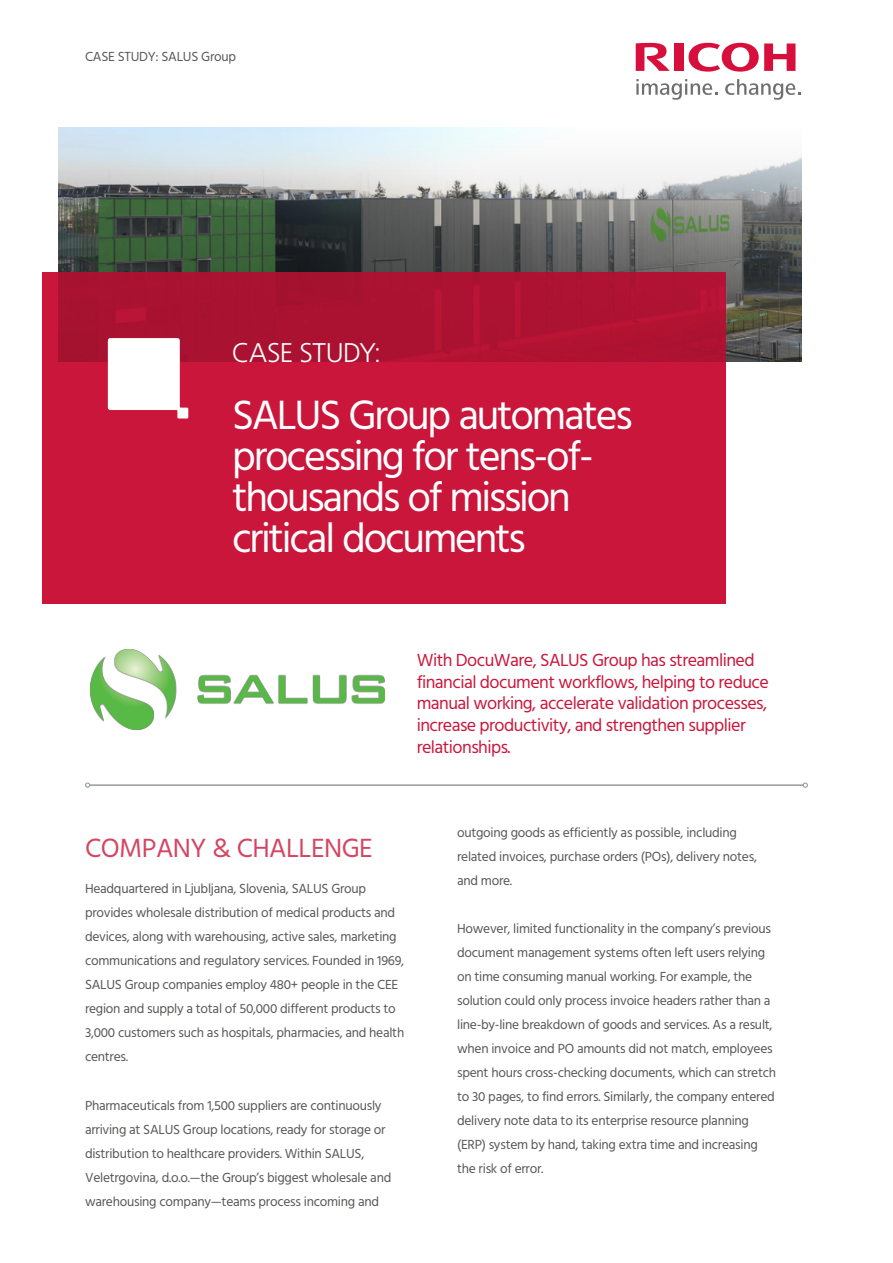
<style>
.page{position:relative;width:893px;height:1263px;background:#fff}
.page>*{position:absolute;margin:0;border:0;box-sizing:border-box;transform-origin:0 0}
.t1{font:42px/40.8px "Hind";letter-spacing:-.055em;color:#fff}
.t2{font:27px "Hind";letter-spacing:-.02em;color:#d44562}
.t3{font:300 27px "Frutiger";letter-spacing:-.02em;color:#fff}
.t4{font:18px/21.6px "Hind";letter-spacing:-.03em;color:#ca163b}
.t5{font:13.5px/24px "Hind";letter-spacing:-.02em;color:#575756}
</style>
<div class="page">
<img style="left:59px;top:127px;width:743px;height:234px">
<svg style="left:43px;top:272px;width:682px;height:332px;background:#c21538"></svg>
<hr style="left:90px;top:784px;width:713px;height:2px;background:#919aa0">
<svg style="left:85px;top:782px;width:5px;height:6px"></svg>
<svg style="left:803px;top:782px;width:5px;height:6px"></svg>
<svg style="left:108px;top:338px;width:80px;height:80px"></svg>
<svg style="left:688px;top:43px;width:107px;height:29px"></svg>
<div style="left:674px;top:44px;width:9px;height:27px;background:#d60f3c"></div>
<svg style="left:636px;top:43px;width:34px;height:28px"></svg>
<svg style="left:636px;top:79px;width:81px;height:21px"></svg>
<svg style="left:725px;top:79px;width:75px;height:21px"></svg>
<img style="left:90px;top:649px;width:295px;height:81px">
<p class="t5" style="left:85px;top:46px;width:153px">CASE STUDY: SALUS Group</p>
<h2 class="t3" style="left:232px;top:337px;width:151px">CASE STUDY:</h2>
<h1 class="t1" style="left:232px;top:397px;width:402px">SALUS Group automates processing for tens-of&shy;thousands of mission critical documents</h1>
<h3 class="t4" style="left:417px;top:650px;width:354px">With DocuWare, SALUS Group has streamlined financial document workflows, helping to reduce manual working, accelerate validation processes, increase productivity, and strengthen supplier relationships.</h3>
<h2 class="t2" style="left:85px;top:829px;width:289px">COMPANY &amp; CHALLENGE</h2>
<p class="t5" style="left:85px;top:877px;width:321px">Headquartered in Ljubljana, Slovenia, SALUS Group provides wholesale distribution of medical products and devices, along with warehousing, active sales, marketing communications and regulatory services. Founded in 1969, SALUS Group companies employ 480+ people in the CEE region and supply a total of 50,000 different products to 3,000 customers such as hospitals, pharmacies, and health centres.</p>
<p class="t5" style="left:85px;top:1095px;width:308px">Pharmaceuticals from 1,500 suppliers are continuously arriving at SALUS Group locations, ready for storage or distribution to healthcare providers. Within SALUS, Veletrgovina, d.o.o.—the Group’s biggest wholesale and warehousing company—teams process incoming and</p>
<p class="t5" style="left:457px;top:821px;width:301px">outgoing goods as efficiently as possible, including related invoices, purchase orders (POs), delivery notes, and more.</p>
<p class="t5" style="left:457px;top:917px;width:320px">However, limited functionality in the company’s previous document management systems often left users relying on time consuming manual working. For example, the solution could only process invoice headers rather than a line-by-line breakdown of goods and services. As a result, when invoice and PO amounts did not match, employees spent hours cross-checking documents, which can stretch to 30 pages, to find errors. Similarly, the company entered delivery note data to its enterprise resource planning (ERP) system by hand, taking extra time and increasing the risk of error.</p>
</div>
